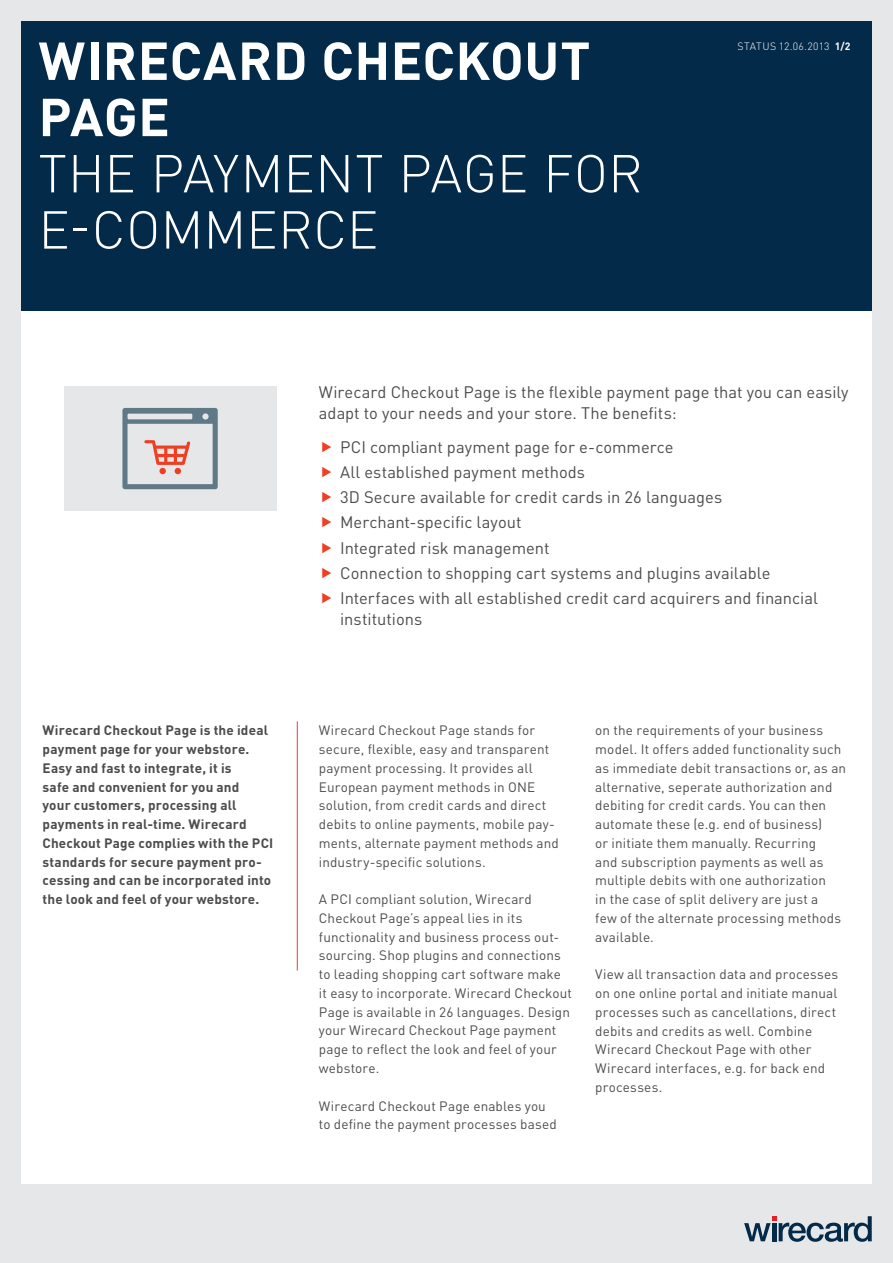
<style>
.page{position:relative;width:893px;height:1263px;background:#e6e7e9}
.page>*{position:absolute;margin:0;border:0;box-sizing:border-box;transform-origin:0 0}
.t1{font:300 52.5px/56.2px "DINOT";letter-spacing:.005em;color:#fff}
.t2{font:700 52.5px/56.2px "DINOT";letter-spacing:.01em;color:#fff}
.t3{font:16.5px/25.2px "DINOT";color:#4b4c4d}
.t4{font:13.5px/18.8px "DINOT";letter-spacing:.01em;color:#4b4c4d}
.t5{font:700 13.5px/18.8px "DINOT";letter-spacing:.015em;color:#4b4c4d}
.t6{font:300 10.5px "DINOT";letter-spacing:.025em;color:#fff}
.s1{font-weight:700}
</style>
<div class="page">
<div style="left:21px;top:310px;width:851px;height:874px;background:#fff"></div>
<div style="left:21px;top:21px;width:851px;height:289px;background:#042a4a"></div>
<svg style="left:744px;top:1216px;width:128px;height:26px"></svg>
<hr style="left:297px;top:721px;width:1px;height:249px;background:#ef3e22">
<div style="left:64px;top:386px;width:212px;height:124px;background:#e6e7e9"></div>
<svg style="left:122px;top:408px;width:96px;height:81px"></svg>
<h1 class="t2" style="left:39px;top:31px;width:553px">wirecard checkout page</h1>
<h1 class="t1" style="left:38px;top:145px;width:606px">THE PAYMENT PAGE FOR<br>E-COMMERCE</h1>
<p class="t6" style="left:737px;top:40px;width:114px">STATUS 12.06.2013 <span class="s1">1/2</span></p>
<p class="t3" style="left:319px;top:381px;width:531px;line-height:21px">Wirecard Checkout Page is the flexible payment page that you can easily adapt to your needs and your store. The benefits:</p>
<p class="t3" style="left:340px;top:434px;width:479px">PCI compliant payment page for e-commerce<br>All established payment methods<br>3D Secure available for credit cards in 26 languages Merchant-specific layout<br>Integrated risk management<br>Connection to shopping cart systems and plugins available Interfaces with all established credit card acquirers and financial</p>
<p class="t3" style="left:340px;top:606px;width:84px">institutions</p>
<p class="t5" style="left:43px;top:721px;width:230px">Wirecard Checkout Page is the ideal payment page for your webstore.<br>Easy and fast to integrate, it is<br>safe and convenient for you and<br>your customers, processing all payments in real-time. Wirecard Checkout Page complies with the PCI standards for secure payment pro&shy;cessing and can be incorporated into the look and feel of your webstore.</p>
<p class="t4" style="left:319px;top:721px;width:241px">Wirecard Checkout Page stands for -secure, flexible, easy and -transparent payment processing. It provides all -European payment methods in ONE -solution, from credit cards and direct debits to online payments, mobile pay&shy;ments, alternate payment methods and industry-specific solutions.</p>
<p class="t4" style="left:319px;top:890px;width:255px">A PCI compliant solution, Wirecard Checkout Page’s appeal lies in its -functionality and business process out&shy;sourcing. Shop plugins and connections to leading shopping cart software make it easy to incorporate. Wirecard Checkout Page is available in 26 languages. Design your Wirecard Checkout Page payment page to reflect the look and feel of your webstore.</p>
<p class="t4" style="left:319px;top:1096px;width:239px">Wirecard Checkout Page enables you to define the payment processes based</p>
<p class="t4" style="left:595px;top:721px;width:252px">on the requirements of your business model. It offers added functionality such as immediate debit transactions or, as an alternative, seperate authorization and debiting for credit cards. You can then automate these (e.g. end of -business)<br>or initiate them manually. Recurring<br>and subscription payments as well as -multiple debits with one authorization<br>in the case of split delivery are just a<br>few of the alternate processing methods -available.</p>
<p class="t4" style="left:595px;top:965px;width:245px">View all transaction data and processes on one online portal and initiate manual processes such as cancellations, direct debits and credits as well. Combine Wirecard Checkout Page with other Wirecard interfaces, e.g. for back end processes.</p>
</div>
